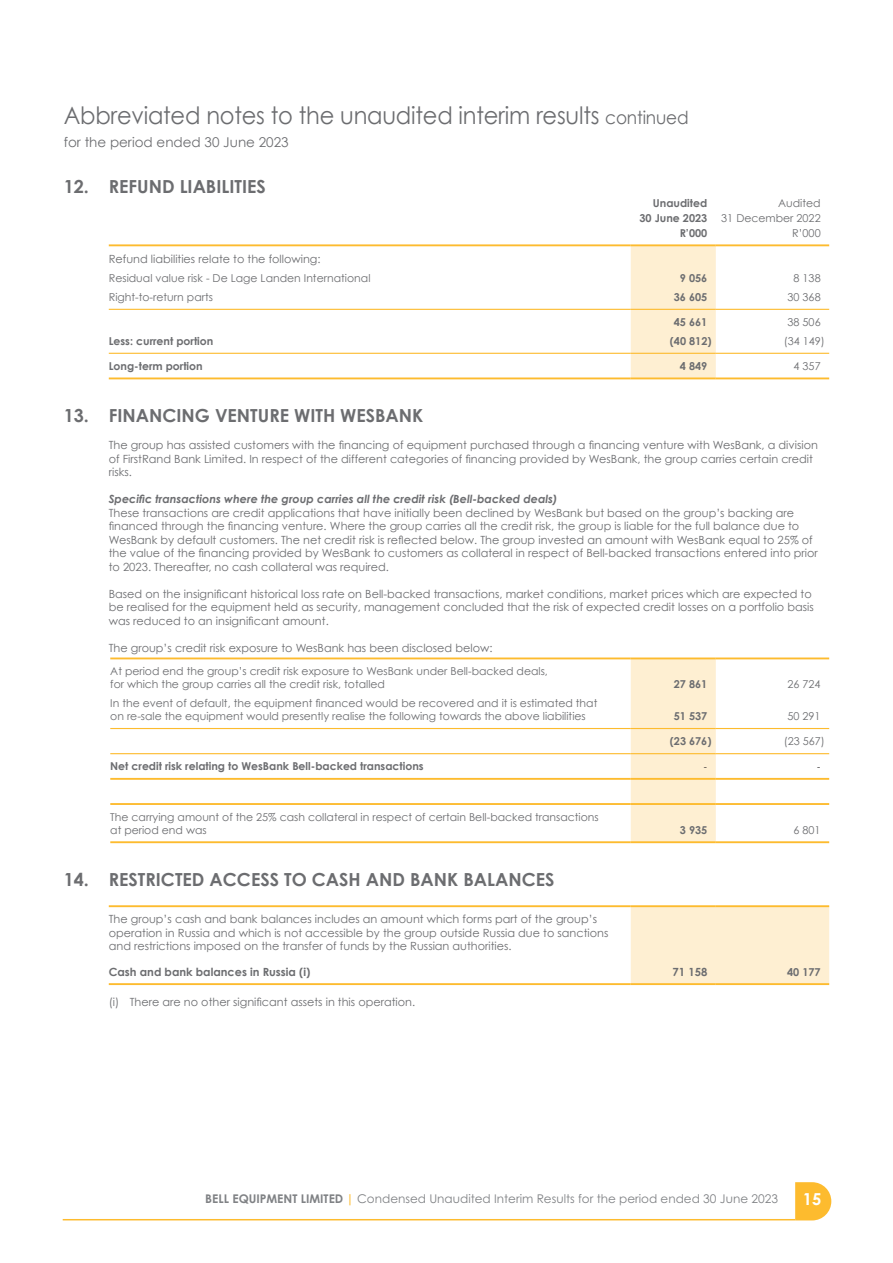
<style>
.page{position:relative;width:893px;height:1263px;background:#fff}
.page>*{position:absolute;margin:0;border:0;box-sizing:border-box;transform-origin:0 0}
.t1{font:24px "Century Gothic";letter-spacing:-.01em;color:#6c6d70;scale:.94 1}
.t2{font:700 18px "Century Gothic";color:#6c6d70}
.t3{font:700 16.5px "Century Gothic Pro";color:#fff}
.t4{font:13.5px "Century Gothic";color:#6c6d70}
.t5{font:12px "Century Gothic Pro";color:#808285}
.t6{font:11.25px/13.5px "Century Gothic";color:#6c6d70}
.t7{font:italic 700 11.25px "Century Gothic";color:#6c6d70}
.t8{font:700 11.25px "Century Gothic";color:#6c6d70}
.t9{font:10.8px/13px "Century Gothic";color:#6c6d70}
.t10{font:700 10.8px/15px "Century Gothic";color:#6c6d70;text-align:right}
.t11{font:10.8px "Minion Pro";color:#231f20}
.s1{font-size:18px}
.s2{font-weight:700}
.s3{font-weight:700;color:#fdbb2e}
</style>
<div class="page">
<svg style="left:795px;top:1182px;width:36px;height:38px"></svg>
<hr style="left:63px;top:1219px;width:732px;height:1px;background:#fdbb2e">
<div style="left:631px;top:246px;width:85px;height:131px;background:#feefd2"></div>
<hr style="left:109px;top:244px;width:522px;height:2px;background:#fdbb2e">
<hr style="left:631px;top:244px;width:85px;height:2px;background:#fdbb2e">
<hr style="left:716px;top:244px;width:113px;height:2px;background:#fdbb2e">
<hr style="left:109px;top:377px;width:522px;height:2px;background:#fdbb2e">
<hr style="left:631px;top:377px;width:85px;height:2px;background:#fdbb2e">
<hr style="left:716px;top:377px;width:113px;height:2px;background:#fdbb2e">
<hr style="left:109px;top:353px;width:522px;height:1px;background:#fdbb2e">
<hr style="left:631px;top:353px;width:85px;height:1px;background:#fdbb2e">
<hr style="left:716px;top:353px;width:113px;height:1px;background:#fdbb2e">
<hr style="left:109px;top:309px;width:522px;height:1px;background:#fdbb2e">
<hr style="left:631px;top:309px;width:85px;height:1px;background:#fdbb2e">
<hr style="left:716px;top:309px;width:113px;height:1px;background:#fdbb2e">
<div style="left:631px;top:659px;width:85px;height:182px;background:#feefd2"></div>
<hr style="left:110px;top:841px;width:521px;height:2px;background:#fdbb2e">
<hr style="left:631px;top:841px;width:85px;height:2px;background:#fdbb2e">
<hr style="left:716px;top:841px;width:113px;height:2px;background:#fdbb2e">
<hr style="left:110px;top:657px;width:521px;height:2px;background:#fdbb2e">
<hr style="left:631px;top:657px;width:85px;height:2px;background:#fdbb2e">
<hr style="left:716px;top:657px;width:113px;height:2px;background:#fdbb2e">
<hr style="left:110px;top:728px;width:521px;height:1px;background:#fdbb2e">
<hr style="left:631px;top:728px;width:85px;height:1px;background:#fdbb2e">
<hr style="left:716px;top:728px;width:113px;height:1px;background:#fdbb2e">
<hr style="left:110px;top:778px;width:521px;height:2px;background:#fdbb2e">
<hr style="left:631px;top:778px;width:85px;height:2px;background:#fdbb2e">
<hr style="left:716px;top:778px;width:113px;height:2px;background:#fdbb2e">
<hr style="left:110px;top:803px;width:521px;height:2px;background:#fdbb2e">
<hr style="left:631px;top:803px;width:85px;height:2px;background:#fdbb2e">
<hr style="left:716px;top:803px;width:113px;height:2px;background:#fdbb2e">
<hr style="left:110px;top:753px;width:521px;height:1px;background:#fdbb2e">
<hr style="left:631px;top:753px;width:85px;height:1px;background:#fdbb2e">
<hr style="left:716px;top:753px;width:113px;height:1px;background:#fdbb2e">
<div style="left:631px;top:907px;width:198px;height:76px;background:#feefd2"></div>
<hr style="left:109px;top:983px;width:522px;height:2px;background:#fdbb2e">
<hr style="left:631px;top:983px;width:85px;height:2px;background:#fdbb2e">
<hr style="left:716px;top:983px;width:113px;height:2px;background:#fdbb2e">
<hr style="left:109px;top:905px;width:522px;height:2px;background:#fdbb2e">
<hr style="left:631px;top:905px;width:85px;height:2px;background:#fdbb2e">
<hr style="left:716px;top:905px;width:113px;height:2px;background:#fdbb2e">
<h1 class="t1" style="left:64px;top:101px;width:666px">Abbreviated notes to the unaudited interim results <span class="s1">continued</span></h1>
<p class="t4" style="left:64px;top:134px;width:226px">for the period ended 30 June 2023</p>
<h2 class="t2" style="left:64px;top:175px;width:203px">12. REFUND LIABILITIES</h2>
<p class="t10" style="left:639px;top:195px;width:69px">Unaudited<br>30 June 2023<br>R’000</p>
<p class="t9" style="left:721px;top:195px;width:101px;line-height:15px;text-align:right">Audited<br>31 December 2022<br>R’000</p>
<p class="t6" style="left:109px;top:252px;width:213px">Refund liabilities relate to the following:</p>
<p class="t9" style="left:109px;top:271px;width:263px">Residual value risk - De Lage Landen International</p>
<p class="t10" style="left:680px;top:270px;width:29px">9 056</p>
<p class="t9" style="left:794px;top:271px;width:29px">8 138</p>
<p class="t9" style="left:109px;top:290px;width:106px">Right-to-return parts</p>
<p class="t10" style="left:674px;top:289px;width:35px">36 605</p>
<p class="t9" style="left:787px;top:290px;width:35px">30 368</p>
<p class="t10" style="left:674px;top:314px;width:35px">45 661</p>
<p class="t9" style="left:787px;top:315px;width:35px">38 506</p>
<p class="t10" style="left:109px;top:333px;width:106px">Less: current portion</p>
<p class="t10" style="left:670px;top:333px;width:43px">(40 812)</p>
<p class="t9" style="left:784px;top:334px;width:43px">(34 149)</p>
<p class="t10" style="left:109px;top:358px;width:95px">Long-term portion</p>
<p class="t10" style="left:680px;top:358px;width:29px">4 849</p>
<p class="t9" style="left:794px;top:359px;width:29px">4 357</p>
<h2 class="t2" style="left:64px;top:404px;width:361px">13. FINANCING VENTURE WITH WESBANK</h2>
<p class="t6" style="left:109px;top:438px;width:711px">The group has assisted customers with the financing of equipment purchased through a financing venture with WesBank, a division of FirstRand Bank Limited. In respect of the different categories of financing provided by WesBank, the group carries certain credit risks.</p>
<p class="t7" style="left:109px;top:492px;width:450px">Specific transactions where the group carries all the credit risk (Bell-backed deals)</p>
<p class="t6" style="left:109px;top:505px;width:711px">These transactions are credit applications that have initially been declined by WesBank but based on the group’s backing are financed through the financing venture. Where the group carries all the credit risk, the group is liable for the full balance due to WesBank by default customers. The net credit risk is reflected below. The group invested an amount with WesBank equal to 25% of the value of the financing provided by WesBank to customers as collateral in respect of Bell-backed transactions entered into prior to 2023. Thereafter, no cash collateral was required.</p>
<p class="t6" style="left:109px;top:586px;width:706px">Based on the insignificant historical loss rate on Bell-backed transactions, market conditions, market prices which are expected to be realised for the equipment held as security, management concluded that the risk of expected credit losses on a portfolio basis was reduced to an insignificant amount.</p>
<p class="t6" style="left:109px;top:640px;width:385px">The group’s credit risk exposure to WesBank has been disclosed below:</p>
<p class="t9" style="left:110px;top:664px;width:439px">At period end the group’s credit risk exposure to WesBank under Bell-backed deals, for which the group carries all the credit risk, totalled</p>
<p class="t10" style="left:674px;top:676px;width:35px">27 861</p>
<p class="t9" style="left:787px;top:678px;width:35px">26 724</p>
<p class="t9" style="left:110px;top:696px;width:489px">In the event of default, the equipment financed would be recovered and it is estimated that on re-sale the equipment would presently realise the following towards the above liabilities</p>
<p class="t10" style="left:674px;top:708px;width:35px">51 537</p>
<p class="t9" style="left:787px;top:709px;width:35px">50 291</p>
<p class="t10" style="left:670px;top:733px;width:43px">(23 676)</p>
<p class="t9" style="left:784px;top:735px;width:43px">(23 567)</p>
<p class="t10" style="left:110px;top:759px;width:315px">Net credit risk relating to WesBank Bell-backed transactions</p>
<p class="t11" style="left:703px;top:760px;width:5px">-</p>
<p class="t11" style="left:817px;top:760px;width:5px">-</p>
<p class="t9" style="left:110px;top:810px;width:490px">The carrying amount of the 25% cash collateral in respect of certain Bell-backed transactions at period end was</p>
<p class="t10" style="left:680px;top:822px;width:29px">3 935</p>
<p class="t9" style="left:793px;top:823px;width:29px">6 801</p>
<h2 class="t2" style="left:64px;top:868px;width:492px">14. RESTRICTED ACCESS TO CASH AND BANK BALANCES</h2>
<p class="t6" style="left:109px;top:912px;width:501px">The group’s cash and bank balances includes an amount which forms part of the group’s operation in Russia and which is not accessible by the group outside Russia due to sanctions and restrictions imposed on the transfer of funds by the Russian authorities.</p>
<p class="t8" style="left:109px;top:964px;width:203px">Cash and bank balances in Russia (i)</p>
<p class="t8" style="left:673px;top:964px;width:36px">71 158</p>
<p class="t10" style="left:787px;top:964px;width:35px">40 177</p>
<p class="t6" style="left:109px;top:995px;width:308px">(i) There are no other significant assets in this operation.</p>
<p class="t5" style="left:205px;top:1192px;width:574px"><span class="s2">BELL EQUIPMENT LIMITED</span> <span class="s3">|</span> Condensed Unaudited Interim Results for the period ended 30 June 2023</p>
<h3 class="t3" style="left:803px;top:1189px;width:20px">15</h3>
</div>
